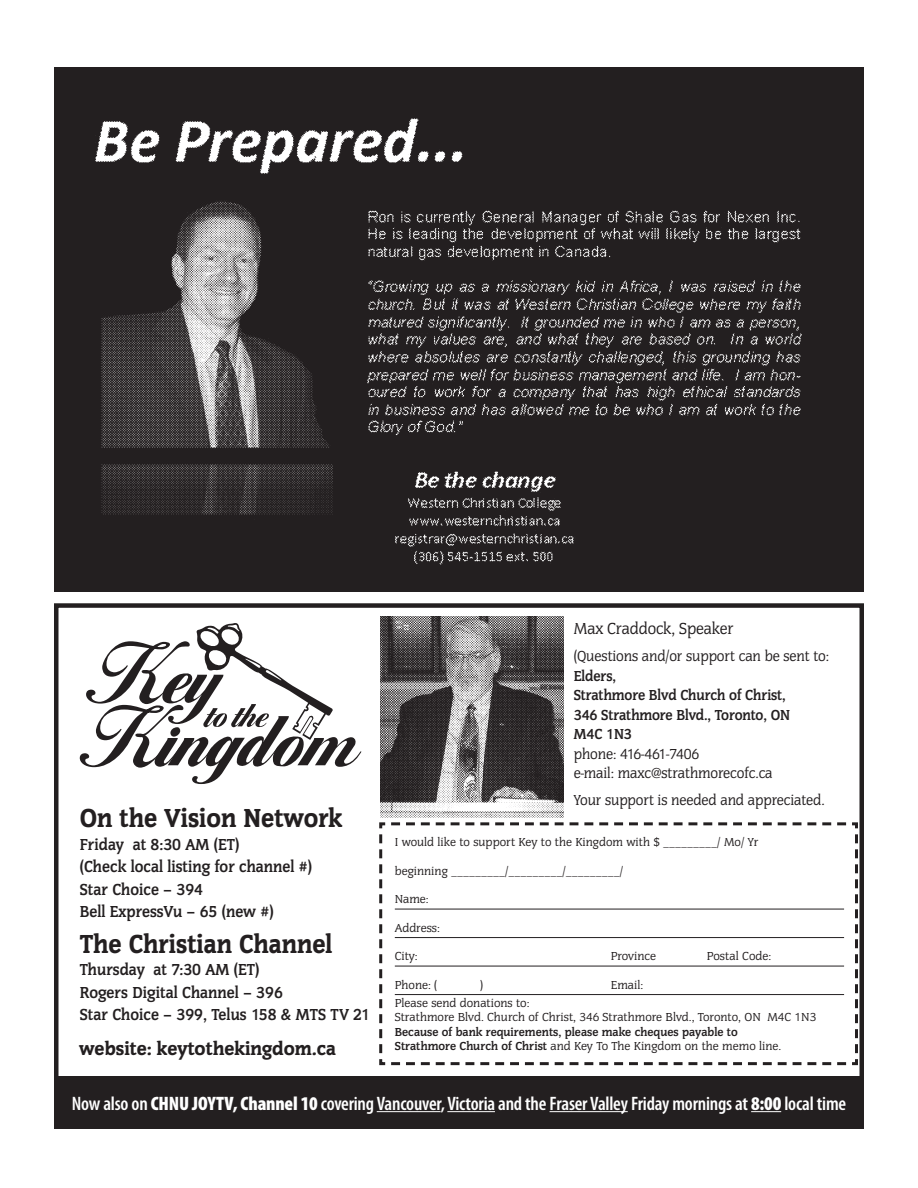
<style>
.page{position:relative;width:918px;height:1188px;background:#fff}
.page>*{position:absolute;margin:0;border:0;box-sizing:border-box;transform-origin:0 0}
.t1{font:27px "Congress T Blac";color:#231f20;scale:.95 1}
.t2{font:600 condensed 19.5px "Myriad Pro";letter-spacing:-.01em;color:#fff}
.t3{font:19.5px "Congress T Blac";color:#231f20}
.t4{font:700 16.5px/22.5px "Congress T";color:#231f20;scale:.95 1}
.t5{font:16.5px "Congress T";letter-spacing:-.01em;color:#231f20;scale:.95 1}
.t6{font:15px/19.5px "Congress T";letter-spacing:-.01em;color:#231f20;scale:.95 1}
.t7{font:700 15px/19.5px "Congress T";letter-spacing:-.01em;color:#231f20;scale:.95 1}
.t8{font:12px/14.4px "Congress T";color:#231f20}
.t9{font:700 12px/14.4px "Congress T";color:#231f20}
.s1{font-weight:400}
.s2{font-weight:900}
</style>
<div class="page">
<img style="left:54px;top:68px;width:810px;height:523px">
<div style="left:54px;top:603px;width:810px;height:507px;border:4px solid #231f20"></div>
<svg style="left:80px;top:623px;width:282px;height:161px"></svg>
<svg style="left:379px;top:821px;width:481px;height:246px"></svg>
<div style="left:54px;top:1076px;width:810px;height:53px;background:#231f20"></div>
<hr style="left:377px;top:1111px;width:64px;height:1px;background:#fff">
<hr style="left:447px;top:1111px;width:48px;height:1px;background:#fff">
<hr style="left:550px;top:1111px;width:78px;height:1px;background:#fff">
<hr style="left:751px;top:1111px;width:30px;height:1px;background:#fff">
<img style="left:380px;top:616px;width:183px;height:202px">
<h1 class="t1" style="left:80px;top:807px;width:278px">On the Vision Network</h1>
<h3 class="t4" style="left:80px;top:834px;width:246px">Friday at 8:30 AM (ET)<br>(Check local listing for channel #)<br>Star Choice – 394<br>Bell ExpressVu – 65 (new #)</h3>
<h1 class="t1" style="left:80px;top:932px;width:267px">The Christian Channel</h1>
<h3 class="t4" style="left:80px;top:959px;width:307px">Thursday at 7:30 AM (ET)<br>Rogers Digital Channel – 396<br>Star Choice – 399, Telus 158 &amp; MTS TV 21</h3>
<h2 class="t3" style="left:79px;top:1040px;width:258px">website: keytothekingdom.ca</h2>
<h3 class="t5" style="left:574px;top:622px;width:170px">Max Craddock, Speaker</h3>
<p class="t6" style="left:574px;top:648px;width:270px">(Questions and/or support can be sent to:</p>
<p class="t7" style="left:574px;top:667px;width:229px">Elders,<br>Strathmore Blvd Church of Christ,<br>346 Strathmore Blvd., Toronto, ON<br>M4C 1N3</p>
<p class="t6" style="left:574px;top:745px;width:211px">phone: 416-461-7406<br>e-mail: maxc@strathmorecofc.ca</p>
<p class="t6" style="left:574px;top:792px;width:266px">Your support is needed and appreciated.</p>
<p class="t8" style="left:395px;top:836px;width:365px">I would like to support Key to the Kingdom with $ _________/ Mo/ Yr</p>
<p class="t8" style="left:395px;top:864px;width:230px">beginning _________/_________/_________/</p>
<p class="t8" style="left:395px;top:893px;width:35px">Name:</p>
<p class="t8" style="left:395px;top:921px;width:47px">Address:</p>
<p class="t8" style="left:395px;top:950px;width:24px">City:</p>
<p class="t8" style="left:611px;top:950px;width:47px">Province</p>
<p class="t8" style="left:707px;top:950px;width:66px">Postal Code:</p>
<p class="t8" style="left:395px;top:978px;width:44px">Phone: (</p>
<p class="t8" style="left:480px;top:978px;width:4px">)</p>
<p class="t8" style="left:611px;top:978px;width:34px">Email:</p>
<p class="t8" style="left:395px;top:997px;width:423px">Please send donations to:<br>Strathmore Blvd. Church of Christ, 346 Strathmore Blvd., Toronto, ON M4C 1N3</p>
<p class="t9" style="left:395px;top:1025px;width:388px">Because of bank requirements, please make cheques payable to<br>Strathmore Church of Christ <span class="s1">and Key To The Kingdom on the memo line.</span></p>
<h2 class="t2" style="left:72px;top:1096px;width:776px">Now also on <span class="s2">CHNU JOYTV, Channel 10</span> covering Vancouver, Victoria and the Fraser Valley Friday mornings at <span class="s2">8:00</span> local time</h2>
</div>
